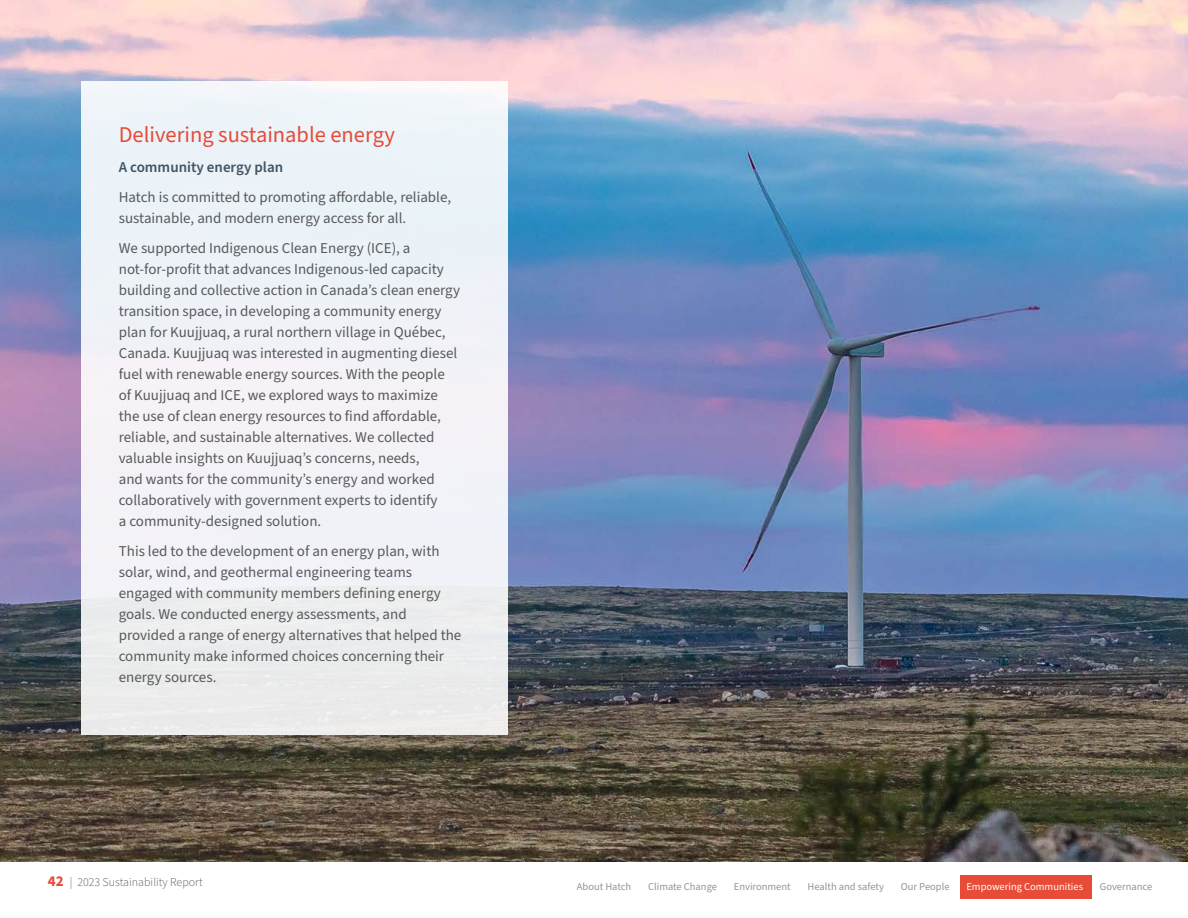
<style>
.page{position:relative;width:1188px;height:918px;background:#fff}
.page>*{position:absolute;margin:0;border:0;box-sizing:border-box;transform-origin:0 0}
.t1{font:22.5px "Source Sans Pro";color:#e84b38}
.t2{font:15px/21px "Source Sans Pro";color:#58595b}
.t3{font:600 15px "Source Sans Pro";color:#415464}
.t4{font:300 12px "Source Sans Pro";color:#58595b}
.t5{font:10.5px "Source Sans Pro";color:#939598}
.t6{font:10.5px "Source Sans Pro";color:#fff}
.s1{font-weight:700;font-size:15px;color:#e64c38}
</style>
<div class="page">
<div style="left:960px;top:875px;width:131px;height:24px;background:#e84b38"></div>
<img style="left:0;top:0;width:1188px;height:862px">
<div style="left:81px;top:81px;width:427px;height:653px;background:linear-gradient(to right,#f0f1f5,#eff1f6)"></div>
<h1 class="t1" style="left:119px;top:119px;width:278px">Delivering sustainable energy</h1>
<p class="t3" style="left:119px;top:157px;width:166px">A community energy plan</p>
<p class="t2" style="left:119px;top:187px;width:334px">Hatch is committed to promoting affordable, reliable, sustainable, and modern energy access for all.</p>
<p class="t2" style="left:119px;top:238px;width:343px">We supported Indigenous Clean Energy (ICE), a not-for-profit that advances Indigenous-led capacity building and collective action in Canada’s clean energy transition space, in developing a community energy plan for Kuujjuaq, a rural northern village in Québec, Canada. Kuujjuaq was interested in augmenting diesel fuel with renewable energy sources. With the people of Kuujjuaq and ICE, we explored ways to maximize the use of clean energy resources to find affordable, reliable, and sustainable alternatives. We collected valuable insights on Kuujjuaq’s concerns, needs,<br>and wants for the community’s energy and worked collaboratively with government experts to identify<br>a community-designed solution.</p>
<p class="t2" style="left:119px;top:541px;width:344px">This led to the development of an energy plan, with solar, wind, and geothermal engineering teams engaged with community members defining energy goals. We conducted energy assessments, and provided a range of energy alternatives that helped the community make informed choices concerning their energy sources.</p>
<p class="t4" style="left:48px;top:874px;width:156px"><span class="s1">42</span> | 2023 Sustainability Report</p>
<p class="t5" style="left:577px;top:880px;width:56px">About Hatch</p>
<p class="t5" style="left:648px;top:880px;width:70px">Climate Change</p>
<p class="t5" style="left:734px;top:880px;width:58px">Environment</p>
<p class="t5" style="left:808px;top:880px;width:78px">Health and safety</p>
<p class="t5" style="left:901px;top:880px;width:50px">Our People</p>
<p class="t6" style="left:966px;top:880px;width:118px">Empowering Communities</p>
<p class="t5" style="left:1100px;top:880px;width:54px">Governance</p>
</div>
